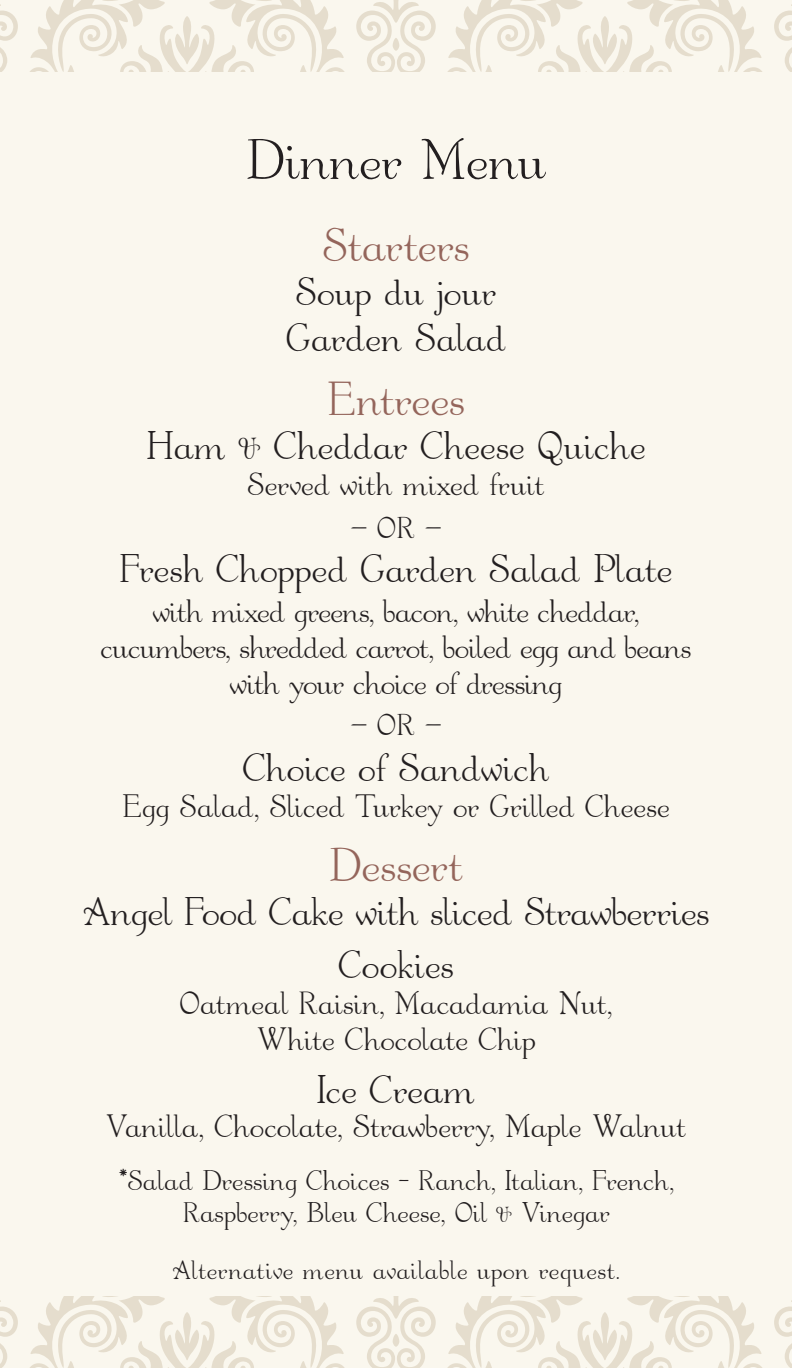
<style>
.page{position:relative;width:792px;height:1368px;background:#faf7ee}
.page>*{position:absolute;margin:0;border:0;box-sizing:border-box;transform-origin:0 0}
.t1{font:60px "Garton";letter-spacing:.005em;color:#231f20}
.t2{font:50px "Garton";letter-spacing:.015em;color:#94655b}
.t3{font:42px/46px "Garton";letter-spacing:.01em;color:#231f20}
.t4{font:34px/36px "Garton";color:#231f20;text-align:center}
.t5{font:32px "Garton";color:#231f20}
.t6{font:30px/32px "Garton";letter-spacing:.015em;color:#231f20;text-align:center}
.t7{font:28px "Garton";letter-spacing:.03em;color:#231f20}
</style>
<div class="page">
<svg style="left:0;top:0;width:792px;height:72px"></svg>
<svg style="left:0;top:1296px;width:792px;height:72px"></svg>
<h1 class="t1" style="left:246px;top:138px;width:302px">Dinner Menu</h1>
<h2 class="t2" style="left:323px;top:227px;width:148px">Starters</h2>
<p class="t3" style="left:286px;top:273px;width:222px">Soup du jour<br>Garden Salad</p>
<h2 class="t2" style="left:327px;top:381px;width:139px">Entrees</h2>
<p class="t3" style="left:146px;top:427px;width:501px">Ham &amp; Cheddar Cheese Quiche</p>
<p class="t4" style="left:247px;top:470px;width:299px">Served with mixed fruit</p>
<p class="t5" style="left:350px;top:516px;width:93px">— OR —</p>
<p class="t3" style="left:120px;top:550px;width:554px">Fresh Chopped Garden Salad Plate</p>
<p class="t4" style="left:101px;top:597px;width:592px">with mixed greens, bacon, white cheddar, cucumbers, shredded carrot, boiled egg and beans with your choice of dressing</p>
<p class="t5" style="left:350px;top:713px;width:93px">— OR —</p>
<p class="t3" style="left:243px;top:750px;width:308px">Choice of Sandwich</p>
<p class="t4" style="left:122px;top:792px;width:549px">Egg Salad, Sliced Turkey or Grilled Cheese</p>
<h2 class="t2" style="left:329px;top:847px;width:136px">Dessert</h2>
<p class="t3" style="left:83px;top:890px;width:628px;line-height:53px;text-align:center">Angel Food Cake with sliced Strawberries<br>Cookies</p>
<p class="t4" style="left:179px;top:989px;width:435px">Oatmeal Raisin, Macadamia Nut,<br>White Chocolate Chip</p>
<p class="t3" style="left:317px;top:1072px;width:159px">Ice Cream</p>
<p class="t4" style="left:106px;top:1112px;width:582px">Vanilla, Chocolate, Strawberry, Maple Walnut</p>
<p class="t6" style="left:119px;top:1168px;width:557px">*Salad Dressing Choices – Ranch, Italian, French,<br>Raspberry, Bleu Cheese, Oil &amp; Vinegar</p>
<p class="t7" style="left:173px;top:1260px;width:449px">Alternative menu available upon request.</p>
</div>
